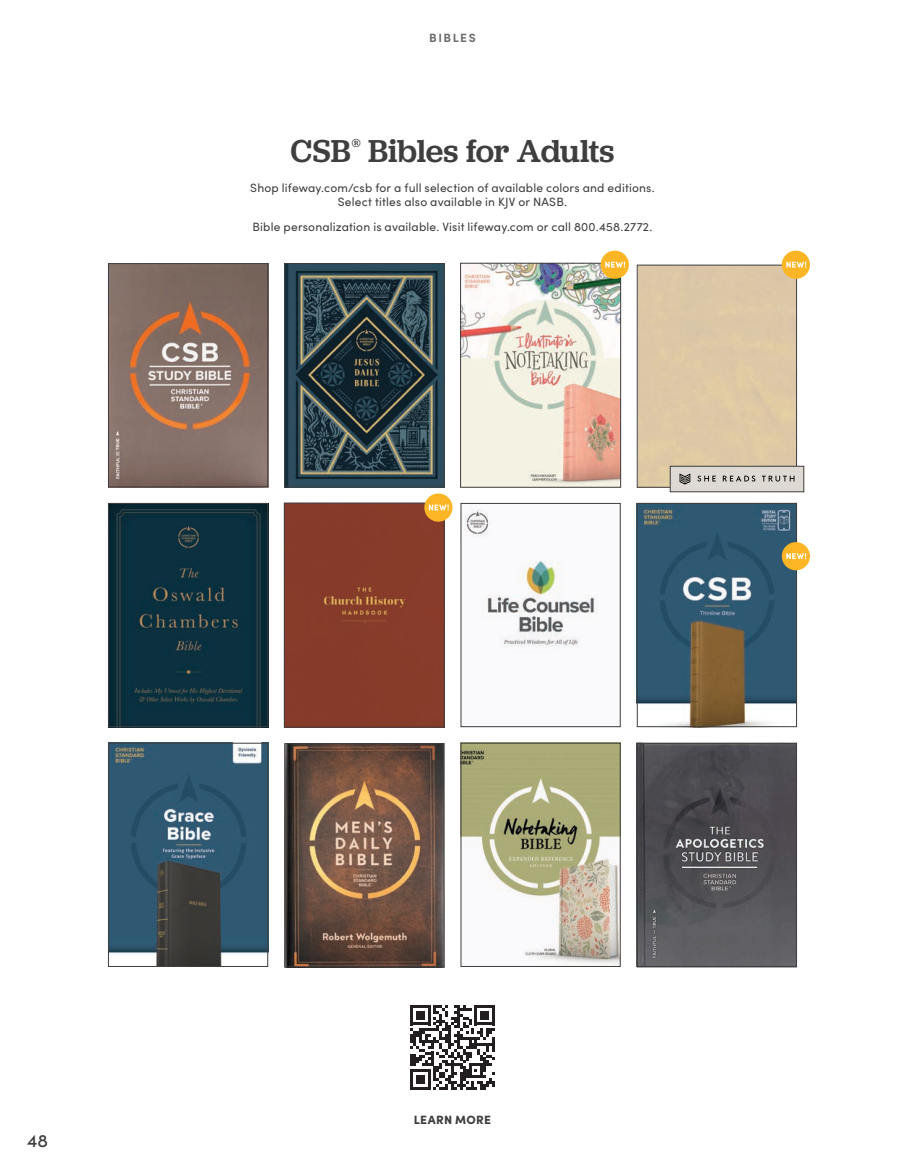
<style>
.page{position:relative;width:905px;height:1175px;background:#fff}
.page>*{position:absolute;margin:0;border:0;box-sizing:border-box;transform-origin:0 0}
.t1{font:500 33px "Jubilat";letter-spacing:-.015em;color:#3e3e3f}
.t2{font:500 18px "Sofia Pro";color:#3e3e3f}
.t3{font:12px/14.4px "Sofia Pro";letter-spacing:.015em;color:#3e3e3f;text-align:center}
.t4{font:900 12px "Sofia Pro";letter-spacing:.025em;color:#3e3e3f}
.t5{font:700 12px "Sofia Pro";letter-spacing:.13em;color:#6c6d70}
.t6{font:500 12px "Jubilat";color:#3e3e3f}
</style>
<div class="page">
<img style="left:465px;top:509px;width:133px;height:138px">
<div style="left:460px;top:503px;width:160px;height:224px;border:1px solid #3e3e3f"></div>
<img style="left:110px;top:745px;width:156px;height:219px">
<div style="left:108px;top:743px;width:160px;height:223px;border:1px solid #3e3e3f"></div>
<img style="left:286px;top:745px;width:156px;height:220px">
<div style="left:284px;top:743px;width:160px;height:224px;border:1px solid #3e3e3f"></div>
<img style="left:639px;top:745px;width:155px;height:219px">
<img style="left:110px;top:505px;width:156px;height:220px">
<div style="left:108px;top:503px;width:160px;height:224px;border:1px solid #3e3e3f"></div>
<img style="left:110px;top:265px;width:156px;height:220px">
<div style="left:108px;top:263px;width:160px;height:224px;border:1px solid #3e3e3f"></div>
<img style="left:462px;top:745px;width:156px;height:219px">
<div style="left:460px;top:743px;width:160px;height:223px;border:1px solid #3e3e3f"></div>
<div style="left:637px;top:743px;width:159px;height:224px;border:1px solid #3e3e3f"></div>
<img style="left:639px;top:505px;width:156px;height:220px">
<div style="left:637px;top:503px;width:160px;height:224px;border:1px solid #3e3e3f"></div>
<img style="left:286px;top:265px;width:156px;height:220px">
<div style="left:284px;top:263px;width:160px;height:224px;border:1px solid #3e3e3f"></div>
<div style="left:286px;top:504px;width:157px;height:221px;background:#873c2a"></div>
<div style="left:284px;top:502px;width:161px;height:225px;border:1px solid #3e3e3f"></div>
<img style="left:462px;top:265px;width:157px;height:220px">
<div style="left:460px;top:263px;width:161px;height:224px;border:1px solid #3e3e3f"></div>
<div style="left:637px;top:265px;width:160px;height:222px;border:1px solid #3e3e3f"></div>
<div style="left:670px;top:466px;width:133px;height:26px;background:#dedad3"></div>
<svg style="left:697px;top:475px;width:97px;height:6px"></svg>
<svg style="left:679px;top:473px;width:11px;height:11px"></svg>
<div style="left:669px;top:466px;width:135px;height:26px;border:1px solid #3e3e3f"></div>
<svg style="left:410px;top:1005px;width:85px;height:84px"></svg>
<div style="left:600px;top:251px;width:29px;height:28px;background:#fcb525;border-radius:50%"></div>
<svg style="left:605px;top:262px;width:20px;height:6px"></svg>
<div style="left:424px;top:493px;width:28px;height:28px;background:#fcb525;border-radius:50%"></div>
<svg style="left:429px;top:504px;width:20px;height:6px"></svg>
<div style="left:781px;top:542px;width:29px;height:28px;background:#fcb525;border-radius:50%"></div>
<svg style="left:786px;top:553px;width:20px;height:6px"></svg>
<div style="left:781px;top:251px;width:29px;height:28px;background:#fcb525;border-radius:50%"></div>
<svg style="left:786px;top:262px;width:20px;height:6px"></svg>
<p class="t5" style="left:429px;top:29px;width:48px">BIBLES</p>
<h1 class="t1" style="left:290px;top:130px;width:62px">CSB</h1>
<p class="t6" style="left:351px;top:135px;width:10px">®</p>
<h1 class="t1" style="left:368px;top:130px;width:248px">Bibles for Adults</h1>
<p class="t3" style="left:250px;top:179px;width:406px">Shop lifeway.com/csb for a full selection of available colors and editions.<br>Select titles also available in KJV or NASB.</p>
<p class="t3" style="left:252px;top:219px;width:401px">Bible personalization is available. Visit lifeway.com or call 800.458.2772.</p>
<h2 class="t2" style="left:27px;top:1127px;width:22px">48</h2>
<p class="t4" style="left:414px;top:1110px;width:79px">LEARN MORE</p>
</div>
